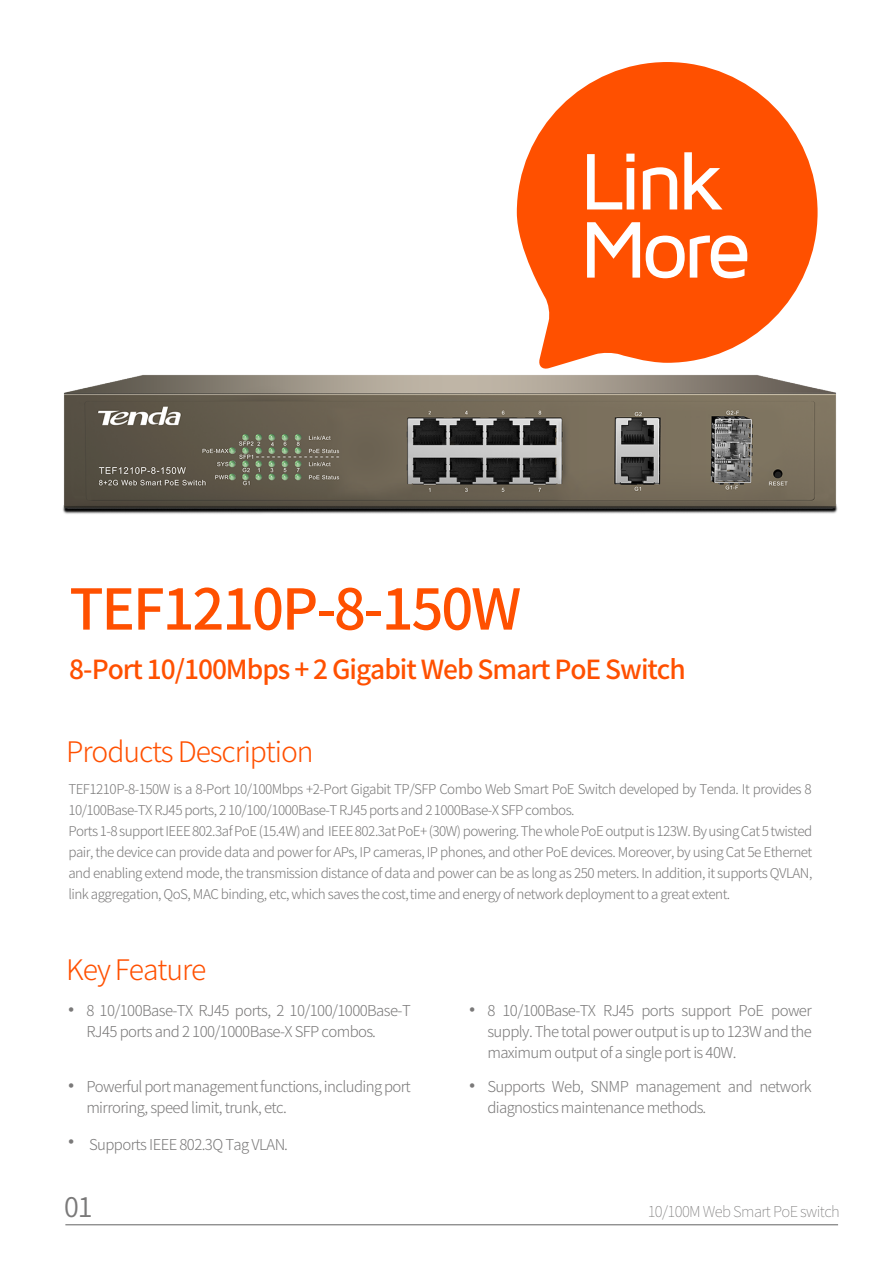
<style>
.page{position:relative;width:893px;height:1263px;background:#fff}
.page>*{position:absolute;margin:0;border:0;box-sizing:border-box;transform-origin:0 0}
.t1{font:500 56.25px "Source Han Sans CN";letter-spacing:-.04em;color:#ff5000}
.t2{font:300 28.35px "Source Han Sans CN";letter-spacing:-.04em;color:#ff5000}
.t3{font:27px "Source Han Sans CN";color:#7a7979}
.t4{font:500 26.4px "Source Han Sans CN";letter-spacing:-.04em;color:#ff5000}
.t5{font:300 15px/21px "Source Han Sans CN";letter-spacing:-.04em;color:#7a7979}
.t6{font:200 15px "Source Han Sans CN";letter-spacing:-.04em;color:#7a7979}
.t7{font:15px "Wingdings";color:#7a7979}
.t8{font:300 13.5px/21px "Source Han Sans CN";letter-spacing:-.04em;color:#7a7979}
</style>
<div class="page">
<svg style="left:517px;top:62px;width:301px;height:293px;fill:#ff5000"></svg>
<svg style="left:587px;top:154px;width:47px;height:55px"></svg>
<svg style="left:643px;top:167px;width:34px;height:42px"></svg>
<svg style="left:684px;top:152px;width:38px;height:57px"></svg>
<svg style="left:587px;top:222px;width:53px;height:56px"></svg>
<svg style="left:646px;top:235px;width:101px;height:43px"></svg>
<hr style="left:65px;top:1224px;width:773px;height:1px;background:#636363">
<img style="left:63px;top:355px;width:775px;height:159px">
<h1 class="t1" style="left:69px;top:577px;width:453px">TEF1210P-8-150W</h1>
<h3 class="t4" style="left:69px;top:655px;width:618px">8-Port 10/100Mbps + 2 Gigabit Web Smart PoE Switch</h3>
<h2 class="t2" style="left:66px;top:735px;width:249px">Products Description</h2>
<p class="t8" style="left:68px;top:779px;width:745px">TEF1210P-8-150W is a 8-Port 10/100Mbps +2-Port Gigabit TP/SFP Combo Web Smart PoE Switch developed by Tenda. It provides 8<br>10/100Base-TX RJ45 ports, 2 10/100/1000Base-T RJ45 ports and 21000Base-X SFP combos.<br>Ports1-8supportIEEE802.3afPoE(15.4W)and IEEE802.3atPoE+(30W)powering.ThewholePoEoutputis123W.ByusingCat5twisted pair, the device can provide data and power for APs, IP cameras, IP phones, and other PoE devices. Moreover, by using Cat 5e Ethernet and enabling extend mode, the transmission distance of data and power can be as long as 250 meters. In addition, it supports QVLAN, link aggregation, QoS, MAC binding, etc, which saves the cost,time and energy of network deployment to a great extent.</p>
<h2 class="t2" style="left:66px;top:953px;width:142px">Key Feature</h2>
<p class="t7" style="left:68px;top:1002px;width:8px">•</p>
<p class="t5" style="left:86px;top:1000px;width:326px">8 10/100Base-TX RJ45 ports, 2 10/100/1000Base-T<br>RJ45 ports and 2 100/1000Base-X SFP combos.</p>
<p class="t7" style="left:68px;top:1077px;width:8px">•</p>
<p class="t7" style="left:68px;top:1134px;width:8px">•</p>
<p class="t5" style="left:86px;top:1076px;width:326px">Powerfulportmanagementfunctions,includingport mirroring, speed limit, trunk, etc.</p>
<p class="t5" style="left:89px;top:1134px;width:200px">Supports IEEE 802.3Q Tag VLAN.</p>
<h3 class="t3" style="left:64px;top:1191px;width:30px">01</h3>
<p class="t7" style="left:469px;top:1002px;width:8px">•</p>
<p class="t7" style="left:469px;top:1077px;width:8px">•</p>
<p class="t5" style="left:487px;top:1000px;width:326px;text-align:justify">8 10/100Base-TX RJ45 ports support PoE power supply. The total power output is up to 123W and the maximum output of a single port is 40W.</p>
<p class="t5" style="left:487px;top:1076px;width:326px">Supports Web, SNMP management and network diagnostics maintenance methods.</p>
<p class="t6" style="left:648px;top:1203px;width:194px">10/100M Web Smart PoE switch</p>
</div>
